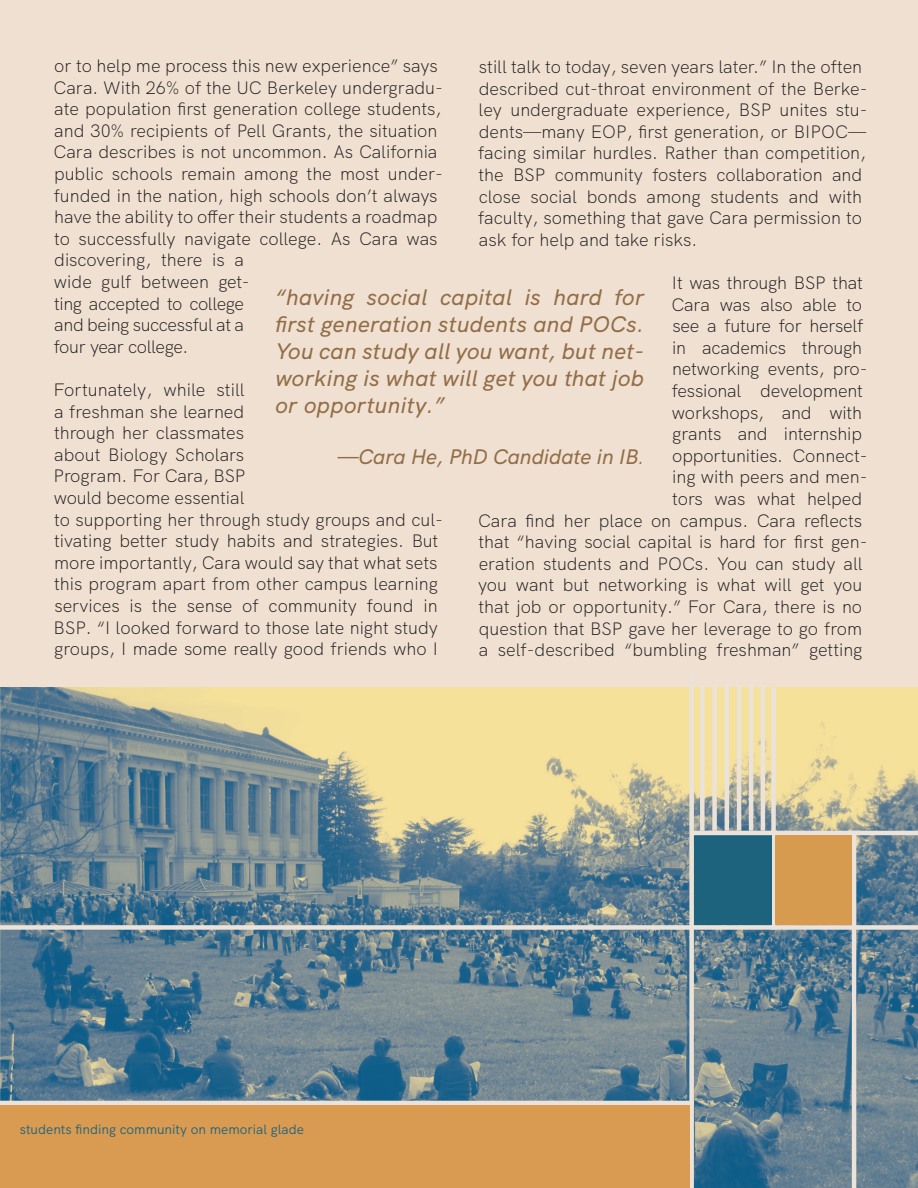
<style>
.page{position:relative;width:918px;height:1188px;background:#efe0d2}
.page>*{position:absolute;margin:0;border:0;box-sizing:border-box;transform-origin:0 0}
.t1{font:italic 500 22.5px/27px "HK Grotesk";letter-spacing:.02em;color:#926d46;text-align:justify}
.t2{font:italic 500 21px "HK Grotesk";color:#926d46}
.t3{font:300 18px/21.6px "HK Grotesk";color:#231f20}
.t4{font:13.5px "HK Grotesk";color:#1d637e}
.s1{font-size:18px}
</style>
<div class="page">
<img style="left:0;top:688px;width:918px;height:500px">
<div style="left:0;top:925px;width:918px;height:5px;background:#ebe3d9"></div>
<div style="left:689px;top:671px;width:5px;height:517px;background:#ebe3d9"></div>
<div style="left:771px;top:688px;width:5px;height:242px;background:#ebe3d9"></div>
<div style="left:694px;top:835px;width:77px;height:90px;background:#1d637e"></div>
<hr style="left:774px;top:831px;width:144px;height:4px;background:#ebe3d9">
<hr style="left:0;top:1101px;width:694px;height:4px;background:#ebe3d9">
<hr style="left:852px;top:831px;width:4px;height:357px;background:#ebe3d9">
<div style="left:776px;top:835px;width:76px;height:90px;background:#d79b4f"></div>
<hr style="left:749px;top:684px;width:4px;height:147px;background:#ebe3d9">
<hr style="left:737px;top:684px;width:4px;height:147px;background:#ebe3d9">
<hr style="left:725px;top:684px;width:4px;height:147px;background:#ebe3d9">
<div style="left:712px;top:684px;width:5px;height:147px;background:#ebe3d9"></div>
<div style="left:700px;top:684px;width:5px;height:147px;background:#ebe3d9"></div>
<hr style="left:761px;top:684px;width:4px;height:147px;background:#ebe3d9">
<div style="left:0;top:1105px;width:689px;height:83px;background:#d89b51"></div>
<hr style="left:692px;top:831px;width:84px;height:4px;background:#ebe3d9">
<p class="t3" style="left:54px;top:53px;width:391px">or to help me process this new experience” says Cara. With 26% of the UC Berkeley undergradu&shy;ate population first generation college students, and 30% recipients of Pell Grants, the situation Cara describes is not uncommon. As California public schools remain among the most under&shy;funded in the nation, high schools don’t always have the ability to offer their students a roadmap to successfully navigate college. As Cara was discovering, there is a<br>wide gulf between get-<br>ting accepted to college<br>and being successful at a<br>four year college.</p>
<p class="t3" style="left:54px;top:377px;width:391px">Fortunately, while still<br>a freshman she learned<br>through her classmates<br>about Biology Scholars<br>Program. For Cara, BSP<br>would become essential<br>to supporting her through study groups and cul&shy;tivating better study habits and strategies. But more importantly, Cara would say that what sets this program apart from other campus learning services is the sense of community found in BSP. “I looked forward to those late night study groups, I made some really good friends who I</p>
<p class="t3" style="left:478px;top:54px;width:391px">still talk to today, seven years later.” In the often described cut-throat environment of the Berke&shy;ley undergraduate experience, BSP unites stu&shy;dents—many EOP, first generation, or BIPOC— facing similar hurdles. Rather than competition, the BSP community fosters collaboration and close social bonds among students and with faculty, something that gave Cara permission to ask for help and take risks.</p>
<p class="t3" style="left:672px;top:270px;width:193px">It was through BSP that</p>
<p class="t3" style="left:672px;top:292px;width:192px">Cara was also able to</p>
<p class="t3" style="left:672px;top:313px;width:192px">see a future for herself</p>
<p class="t3" style="left:672px;top:335px;width:191px">in academics through</p>
<p class="t3" style="left:672px;top:357px;width:197px">networking events, pro-</p>
<p class="t3" style="left:672px;top:378px;width:193px">fessional development</p>
<p class="t3" style="left:672px;top:400px;width:192px">workshops, and with</p>
<p class="t3" style="left:672px;top:421px;width:191px">grants and internship</p>
<p class="t3" style="left:672px;top:443px;width:197px">opportunities. Connect-</p>
<p class="t3" style="left:672px;top:465px;width:197px">ing with peers and men-</p>
<p class="t3" style="left:672px;top:486px;width:192px">tors was what helped</p>
<p class="t3" style="left:478px;top:508px;width:386px">Cara find her place on campus. Cara reflects</p>
<p class="t3" style="left:479px;top:529px;width:391px">that “having social capital is hard for first gen-</p>
<p class="t3" style="left:479px;top:551px;width:385px">eration students and POCs. You can study all</p>
<p class="t3" style="left:478px;top:573px;width:386px">you want but networking is what will get you</p>
<p class="t3" style="left:479px;top:594px;width:385px">that job or opportunity.” For Cara, there is no</p>
<p class="t3" style="left:479px;top:616px;width:385px">question that BSP gave her leverage to go from</p>
<p class="t3" style="left:479px;top:637px;width:385px">a self-described “bumbling freshman” getting</p>
<p class="t1" style="left:275px;top:282px;width:370px">“having social capital is hard for first generation students and POCs.<br>You can study all you want, but net&shy;working is what will get you that job or opportunity.”</p>
<p class="t2" style="left:337px;top:440px;width:308px">—Cara He, PhD Candidate in IB<span class="s1">.</span></p>
<p class="t4" style="left:20px;top:1119px;width:286px">students finding community on memorial glade</p>
</div>
